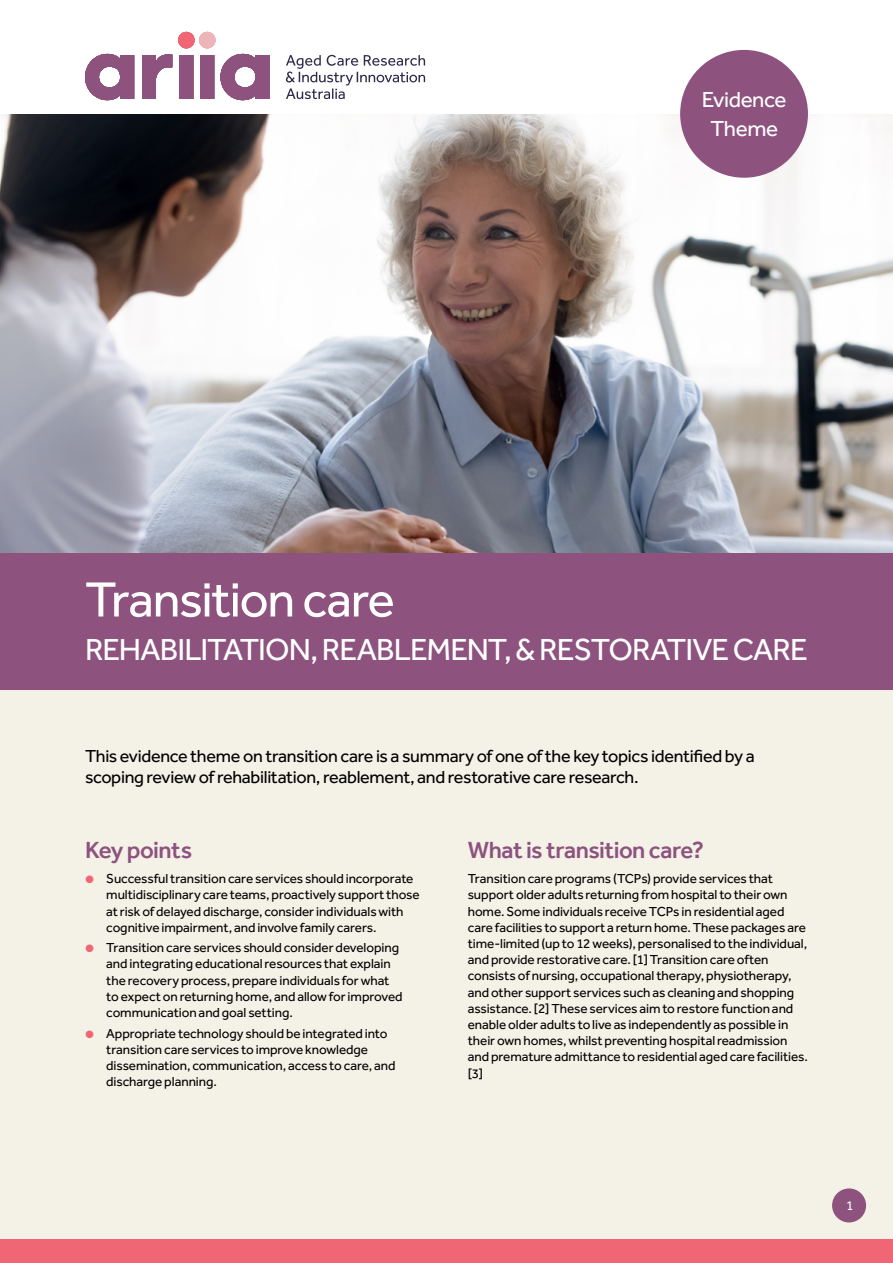
<style>
.page{position:relative;width:893px;height:1263px;background:#fff}
.page>*{position:absolute;margin:0;border:0;box-sizing:border-box;transform-origin:0 0}
.Title__H1{font:51px "Effra";letter-spacing:-.025em;color:#fff}
.Theme__H1{font:31.5px "Effra";letter-spacing:-.035em;color:#fff}
.Sub_Heading__H2{font:500 24px "Effra";letter-spacing:-.02em;color:#8d527f}
.t1{font:22.5px/28.5px "Effra";letter-spacing:-.02em;color:#fff;text-align:center}
.Intro_Text{font:18px/21.6px "Effra";letter-spacing:-.02em;color:#000}
.Paragraph__P{font:13.5px/16.2px "Effra";letter-spacing:-.005em;color:#000}
.t2{font:13.5px "Effra";color:#fff}
.s1{color:#f16674}
</style>
<div class="page">
<div style="left:0;top:85px;width:893px;height:1178px;background:#f4f1e6"></div>
<div style="left:0;top:1239px;width:893px;height:24px;background:#f16674"></div>
<div style="left:0;top:0;width:893px;height:115px;background:#fff"></div>
<div style="left:0;top:553px;width:893px;height:137px;background:#8e527f"></div>
<div style="left:832px;top:1188px;width:34px;height:34px;background:#8e527f;border-radius:50%"></div>
<img style="left:0;top:115px;width:893px;height:438px">
<svg style="left:85px;top:54px;width:49px;height:46px"></svg>
<svg style="left:142px;top:55px;width:30px;height:44px"></svg>
<svg style="left:200px;top:55px;width:14px;height:44px"></svg>
<svg style="left:220px;top:54px;width:50px;height:46px"></svg>
<svg style="left:179px;top:55px;width:14px;height:44px"></svg>
<div style="left:199px;top:32px;width:16px;height:16px;background:#edb4ba;border-radius:50%"></div>
<div style="left:178px;top:32px;width:16px;height:16px;background:#f16674;border-radius:50%"></div>
<svg style="left:286px;top:55px;width:139px;height:44px"></svg>
<div style="left:680px;top:50px;width:128px;height:128px;background:#8e527f;border-radius:50%"></div>
<h3 class="t1" style="left:702px;top:85px;width:86px">Evidence<br>Theme</h3>
<h1 class="Title__H1" style="left:85px;top:570px;width:311px">Transition care</h1>
<h1 class="Theme__H1" style="left:85px;top:631px;width:724px">REHABILITATION, REABLEMENT, &amp; RESTORATIVE CARE</h1>
<p class="Intro_Text" style="left:85px;top:745px;width:671px">This evidence theme on transition care is a summary of one of the key topics identified by a scoping review of rehabilitation, reablement, and restorative care research.</p>
<h2 class="Sub_Heading__H2" style="left:85px;top:836px;width:109px">Key points</h2>
<p class="Paragraph__P" style="left:106px;top:870px;width:315px;text-indent:-21px"><span class="s1">●</span> Successful transition care services should incorporate multidisciplinary care teams, proactively support those at risk of delayed discharge, consider individuals with cognitive impairment, and involve family carers.</p>
<p class="Paragraph__P" style="left:106px;top:939px;width:298px;text-indent:-21px"><span class="s1">●</span> Transition care services should consider developing and integrating educational resources that explain the recovery process, prepare individuals for what to expect on returning home, and allow for improved communication and goal setting.</p>
<p class="Paragraph__P" style="left:106px;top:1025px;width:291px;text-indent:-21px"><span class="s1">●</span> Appropriate technology should be integrated into transition care services to improve knowledge dissemination, communication, access to care, and discharge planning.</p>
<h2 class="Sub_Heading__H2" style="left:468px;top:836px;width:238px">What is transition care?</h2>
<p class="Paragraph__P" style="left:468px;top:870px;width:342px">Transition care programs (TCPs) provide services that support older adults returning from hospital to their own home. Some individuals receive TCPs in residential aged care facilities to support a return home. These packages are time-limited (up to 12 weeks), personalised to the individual, and provide restorative care. [1] Transition care often consists of nursing, occupational therapy, physiotherapy, and other support services such as cleaning and shopping assistance. [2] These services aim to restore function and enable older adults to live as independently as possible in their own homes, whilst preventing hospital readmission and premature admittance to residential aged care facilities. [3]</p>
<p class="t2" style="left:846px;top:1198px;width:9px">1</p>
</div>
